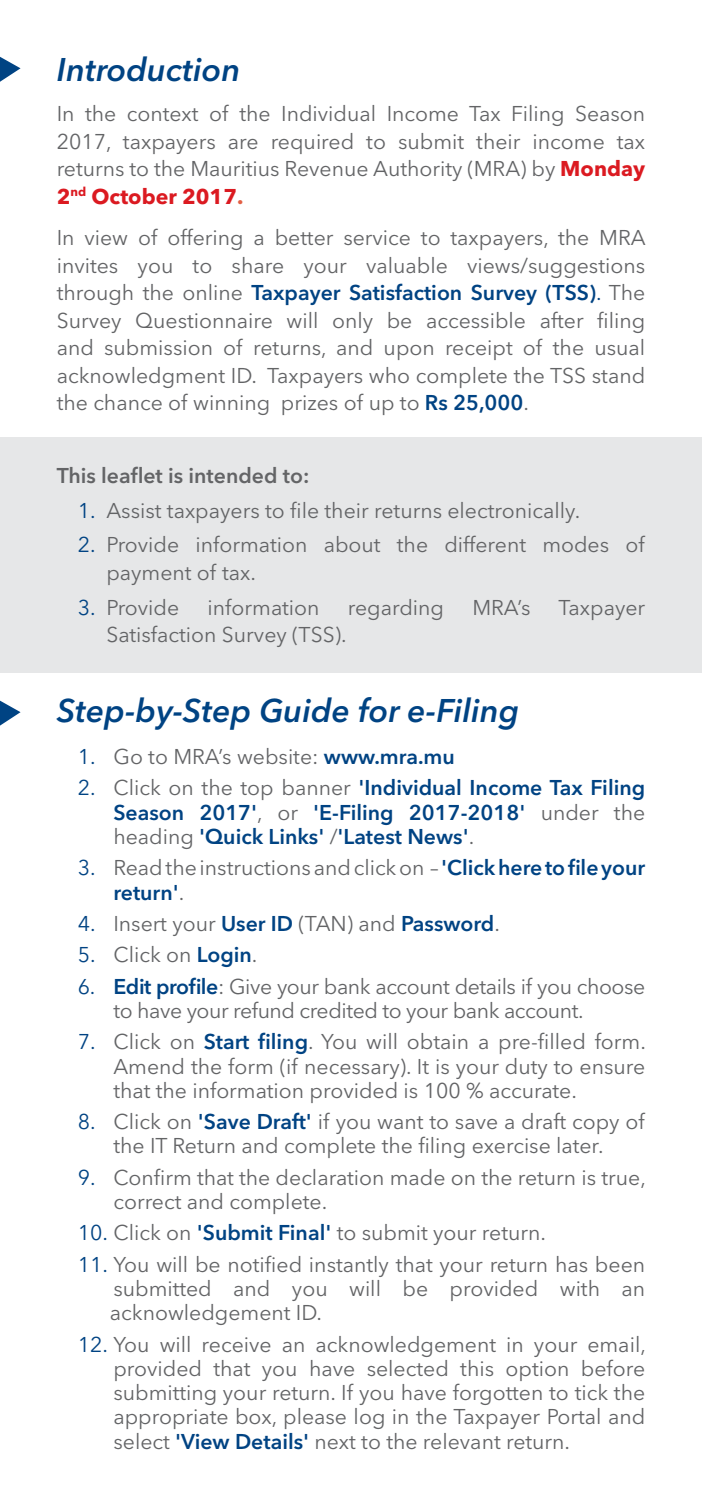
<style>
.page{position:relative;width:702px;height:1489px;background:#fff}
.page>*{position:absolute;margin:0;border:0;box-sizing:border-box;transform-origin:0 0}
.t1{font:italic 600 32.5px "Avenir Next LT Pro";color:#004383}
.t2{font:21.25px/24.2px "Avenir Next LT Pro";color:#636466;text-align:justify}
.t3{font:600 21.25px/24.2px "Avenir Next LT Pro";color:#004383;text-align:justify}
.t4{font:21.25px/24.2px "Avenir Next LT Pro";letter-spacing:-.02em;color:#636466}
.t5{font:600 21.25px "Avenir Next LT Pro";color:#636466}
.s1{font-weight:700;color:#db1a21}
.s2{font-weight:700;color:#e36045}
.s3{font-weight:600;color:#004383}
.s4{color:#004383}
.s5{font-weight:400}
.s6{font-weight:400;color:#636466}
</style>
<div class="page">
<div style="left:0;top:437px;width:702px;height:235px;background:#e6e7e8"></div>
<svg style="left:0;top:700px;width:21px;height:25px"></svg>
<svg style="left:0;top:57px;width:21px;height:25px"></svg>
<h1 class="t1" style="left:57px;top:50px;width:185px">Introduction</h1>
<p class="t2" style="left:57px;top:100px;width:590px;line-height:27.5px">In the context of the Individual Income Tax Filing Season 2017, taxpayers are required to submit their income tax returns to the Mauritius Revenue Authority (MRA) by <span class="s1">Monday 2</span><sup>nd</sup> <span class="s1">October 2017</span><span class="s2">.</span></p>
<p class="t2" style="left:57px;top:224px;width:590px;line-height:27.5px">In view of offering a better service to taxpayers, the MRA invites you to share your valuable views/suggestions through the online <span class="s3">Taxpayer Satisfaction Survey (TSS)</span><span class="s4">.</span> The Survey Questionnaire will only be accessible after filing and submission of returns, and upon receipt of the usual acknowledgment ID. Taxpayers who complete the TSS stand the chance of winning prizes of up to <span class="s3">Rs 25,000</span>.</p>
<p class="t5" style="left:57px;top:463px;width:254px">This leaflet is intended to:</p>
<p class="t2" style="left:78px;top:498px;width:503px"><span class="s4">1.</span> Assist taxpayers to file their returns electronically.</p>
<p class="t2" style="left:106px;top:531px;width:540px;line-height:27.5px;text-indent:-28px"><span class="s4">2.</span> Provide information about the different modes of payment of tax.</p>
<p class="t2" style="left:78px;top:595px;width:103px"><span class="s4">3.</span> Provide</p>
<p class="t2" style="left:208px;top:595px;width:113px">information</p>
<p class="t2" style="left:348px;top:595px;width:98px">regarding</p>
<p class="t2" style="left:472px;top:595px;width:60px">MRA’s</p>
<p class="t2" style="left:558px;top:595px;width:88px">Taxpayer</p>
<p class="t2" style="left:106px;top:622px;width:242px">Satisfaction Survey (TSS).</p>
<h1 class="t1" style="left:57px;top:690px;width:464px">Step-by-Step Guide for e-Filing</h1>
<p class="t2" style="left:78px;top:744px;width:378px"><span class="s4">1.</span> Go to MRA’s website: <span class="s3">www.mra.mu</span></p>
<p class="t3" style="left:113px;top:775px;width:533px;text-indent:-35px"><span class="s5">2.</span> <span class="s6">Click on the top banner</span> 'Individual Income Tax Filing Season 2017'<span class="s6">, or</span> 'E-Filing 2017-2018' <span class="s6">under the heading</span> 'Quick Links' <span class="s6">/</span>'Latest News'<span class="s6">.</span></p>
<p class="t2" style="left:113px;top:855px;width:533px;text-indent:-35px"><span class="s4">3.</span> Read the instructions and click on – <span class="s3">'Click here to file your return'</span>.</p>
<p class="t2" style="left:78px;top:911px;width:423px"><span class="s4">4.</span> Insert your <span class="s3">User ID</span> (TAN) and <span class="s3">Password</span>.</p>
<p class="t2" style="left:78px;top:942px;width:181px"><span class="s4">5.</span> Click on <span class="s3">Login</span>.</p>
<p class="t4" style="left:113px;top:974px;width:533px;text-indent:-35px"><span class="s4">6.</span> <span class="s3">Edit profile</span>: Give your bank account details if you choose to have your refund credited to your bank account.</p>
<p class="t2" style="left:113px;top:1029px;width:534px;text-indent:-35px"><span class="s4">7.</span> Click on <span class="s3">Start filing</span>. You will obtain a pre-filled form.<br>Amend the form (if necessary). It is your duty to ensure that the information provided is 100 % accurate.</p>
<p class="t2" style="left:78px;top:1109px;width:568px;text-align:center"><span class="s4">8.</span> Click on <span class="s3">'Save Draft'</span> if you want to save a draft copy of the IT Return and complete the filing exercise later.</p>
<p class="t2" style="left:113px;top:1165px;width:534px;text-indent:-35px"><span class="s4">9.</span> Confirm that the declaration made on the return is true, correct and complete.</p>
<p class="t2" style="left:78px;top:1220px;width:469px"><span class="s4">10.</span> Click on <span class="s3">'Submit Final'</span> to submit your return.</p>
<p class="t2" style="left:110px;top:1251px;width:537px;text-indent:-32px"><span class="s4">11.</span> You will be notified instantly that your return has been submitted and you will be provided with an acknowledgement ID.</p>
<p class="t2" style="left:113px;top:1331px;width:534px;text-indent:-35px"><span class="s4">12.</span> You will receive an acknowledgement in your email, provided that you have selected this option before submitting your return. If you have forgotten to tick the appropriate box, please log in the Taxpayer Portal and select <span class="s3">'View Details'</span> next to the relevant return.</p>
</div>
